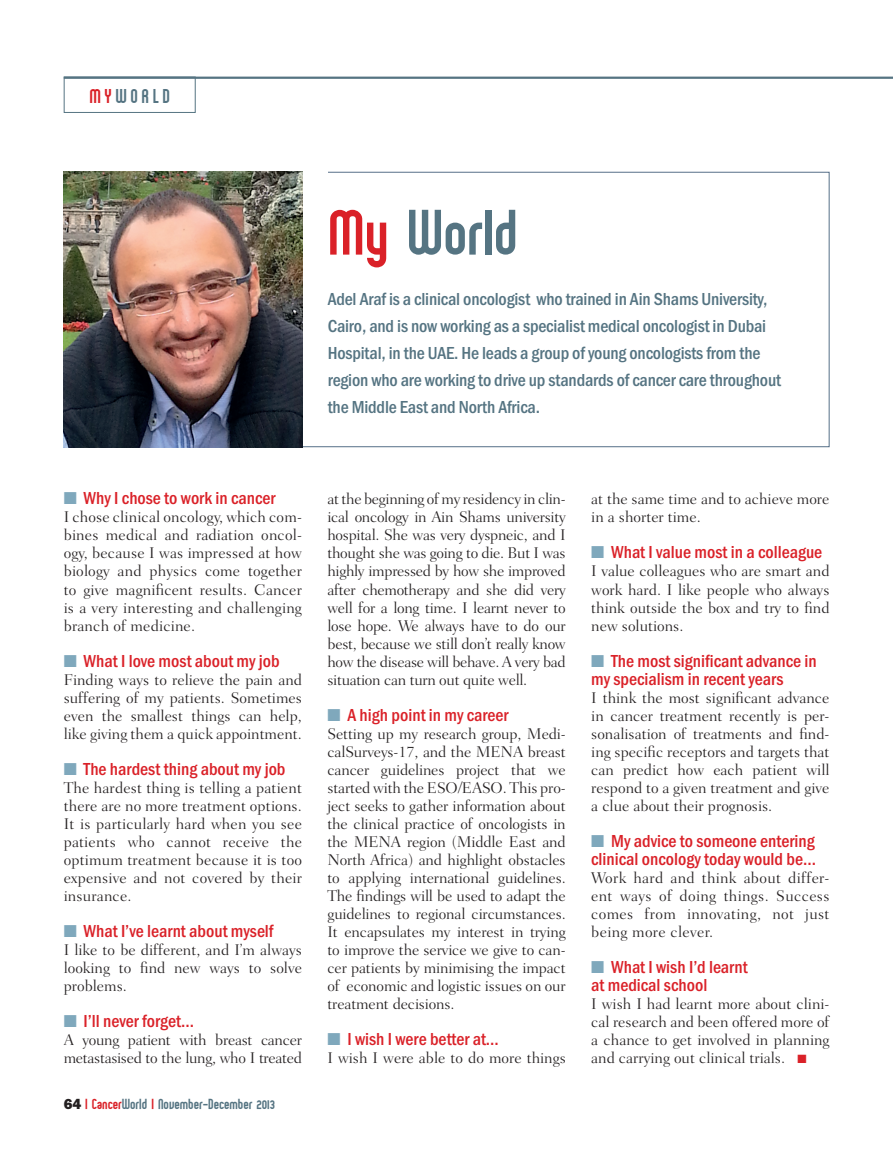
<style>
.page{position:relative;width:893px;height:1149px;background:#fff}
.page>*{position:absolute;margin:0;border:0;box-sizing:border-box;transform-origin:0 0}
.t1{font:72px "Engineered";color:#557482}
.t2{font:22.5px "Engineered";letter-spacing:.16em;color:#557482}
.Bodycopy__no_indent{font:500 condensed 18px/18px "Franklin Got T";color:#da2128}
.t3{font:500 condensed 18px/27px "Franklin Got T";letter-spacing:-.01em;color:#557482}
.t4{font:16.5px "Engineered";color:#557482}
.Bodycopy__no_indent-2{font:300 15.75px/18px "Fairfield LH";color:#231f20;text-align:justify}
.Bodycopy__no_indent-3{font:300 15.75px/18px "Fairfield LH";letter-spacing:-.02em;color:#231f20}
.s1{color:#da2128}
.s2{color:#7fa8bc}
</style>
<div class="page">
<hr style="left:64px;top:77px;width:829px;height:2px;background:#557482">
<div style="left:64px;top:77px;width:132px;height:36px;border:1px solid #557482"></div>
<svg style="left:63px;top:171px;width:240px;height:4px"></svg>
<img style="left:64px;top:172px;width:238px;height:275px">
<h2 class="t2" style="left:90px;top:89px;width:82px"><span class="s1">MY</span>WORLD</h2>
<h1 class="t1" style="left:328px;top:210px;width:191px"><span class="s1">My</span> World</h1>
<p class="t3" style="left:328px;top:285px;width:441px">Adel Araf is a clinical oncologist who trained in Ain Shams University,</p>
<p class="t3" style="left:328px;top:312px;width:440px">Cairo, and is now working as a specialist medical oncologist in Dubai<br>Hospital, in the UAE. He leads a group of young oncologists from the</p>
<p class="t3" style="left:328px;top:366px;width:455px">region who are working to drive up standards of cancer care throughout</p>
<p class="t3" style="left:328px;top:393px;width:214px">the Middle East and North Africa.</p>
<p class="Bodycopy__no_indent" style="left:64px;top:488px;width:213px"><span class="s2">■</span> Why I chose to work in cancer</p>
<p class="Bodycopy__no_indent-2" style="left:64px;top:508px;width:240px">I chose clinical oncology, which com&shy;bines medical and radiation oncol&shy;ogy, because I was impressed at how biology and physics come together to give magnificent results. Cancer is a very interesting and challenging branch of medicine.</p>
<p class="Bodycopy__no_indent" style="left:64px;top:651px;width:218px"><span class="s2">■</span> What I love most about my job</p>
<p class="Bodycopy__no_indent-2" style="left:64px;top:670px;width:240px">Finding ways to relieve the pain and suffering of my patients. Sometimes even the smallest things can help, like giving them a quick appointment.</p>
<p class="Bodycopy__no_indent" style="left:64px;top:759px;width:223px"><span class="s2">■</span> The hardest thing about my job</p>
<p class="Bodycopy__no_indent-2" style="left:64px;top:778px;width:240px">The hardest thing is telling a patient there are no more treatment options.<br>It is particularly hard when you see patients who cannot receive the optimum treatment because it is too expensive and not covered by their insurance.</p>
<p class="Bodycopy__no_indent" style="left:64px;top:921px;width:211px"><span class="s2">■</span> What I’ve learnt about myself</p>
<p class="Bodycopy__no_indent-2" style="left:64px;top:940px;width:240px">I like to be different, and I’m always looking to find new ways to solve problems.</p>
<p class="Bodycopy__no_indent" style="left:64px;top:1011px;width:132px"><span class="s2">■</span> I’ll never forget...</p>
<p class="Bodycopy__no_indent-3" style="left:64px;top:1030px;width:240px">A young patient with breast cancer metastasised to the lung, who I treated</p>
<p class="t4" style="left:64px;top:1098px;width:213px"><sup>64</sup> <span class="s1">I Cancer</span>World <span class="s1">I</span> November-December 2013</p>
<p class="Bodycopy__no_indent-2" style="left:327px;top:490px;width:240px">at the beginning of my residency in clin&shy;ical oncology in Ain Shams university hospital. She was very dyspneic, and I thought she was going to die. But I was highly impressed by how she improved after chemotherapy and she did very well for a long time. I learnt never to lose hope. We always have to do our best, because we still don’t really know how the disease will behave. A very bad situation can turn out quite well.</p>
<p class="Bodycopy__no_indent" style="left:327px;top:705px;width:182px"><span class="s2">■</span> A high point in my career</p>
<p class="Bodycopy__no_indent-2" style="left:327px;top:724px;width:240px">Setting up my research group, Medi&shy;calSurveys-17, and the MENA breast cancer guidelines project that we started with the ESO/EASO. This pro&shy;ject seeks to gather information about the clinical practice of oncologists in the MENA region (Middle East and North Africa) and highlight obstacles to applying international guidelines.<br>The findings will be used to adapt the guidelines to regional circumstances.<br>It encapsulates my interest in trying to improve the service we give to can&shy;cer patients by minimising the impact of economic and logistic issues on our treatment decisions.</p>
<p class="Bodycopy__no_indent" style="left:327px;top:1029px;width:173px"><span class="s2">■</span> I wish I were better at...</p>
<p class="Bodycopy__no_indent-2" style="left:327px;top:1048px;width:240px">I wish I were able to do more things</p>
<p class="Bodycopy__no_indent-2" style="left:591px;top:490px;width:240px">at the same time and to achieve more in a shorter time.</p>
<p class="Bodycopy__no_indent" style="left:591px;top:543px;width:232px"><span class="s2">■</span> What I value most in a colleague</p>
<p class="Bodycopy__no_indent-2" style="left:591px;top:562px;width:240px">I value colleagues who are smart and work hard. I like people who always think outside the box and try to find new solutions.</p>
<p class="Bodycopy__no_indent" style="left:591px;top:651px;width:227px"><span class="s2">■</span> The most significant advance in my specialism in recent years</p>
<p class="Bodycopy__no_indent-2" style="left:591px;top:688px;width:240px">I think the most significant advance in cancer treatment recently is per&shy;sonalisation of treatments and find&shy;ing specific receptors and targets that can predict how each patient will respond to a given treatment and give a clue about their prognosis.</p>
<p class="Bodycopy__no_indent" style="left:591px;top:831px;width:226px"><span class="s2">■</span> My advice to someone entering clinical oncology today would be...</p>
<p class="Bodycopy__no_indent-2" style="left:591px;top:868px;width:240px">Work hard and think about differ&shy;ent ways of doing things. Success comes from innovating, not just being more clever.</p>
<p class="Bodycopy__no_indent" style="left:591px;top:957px;width:158px"><span class="s2">■</span> What I wish I’d learnt</p>
<p class="Bodycopy__no_indent" style="left:591px;top:975px;width:118px">at medical school</p>
<p class="Bodycopy__no_indent-2" style="left:591px;top:994px;width:240px">I wish I had learnt more about clini&shy;cal research and been offered more of a chance to get involved in planning and carrying out clinical trials. <span class="s1">■</span></p>
</div>
